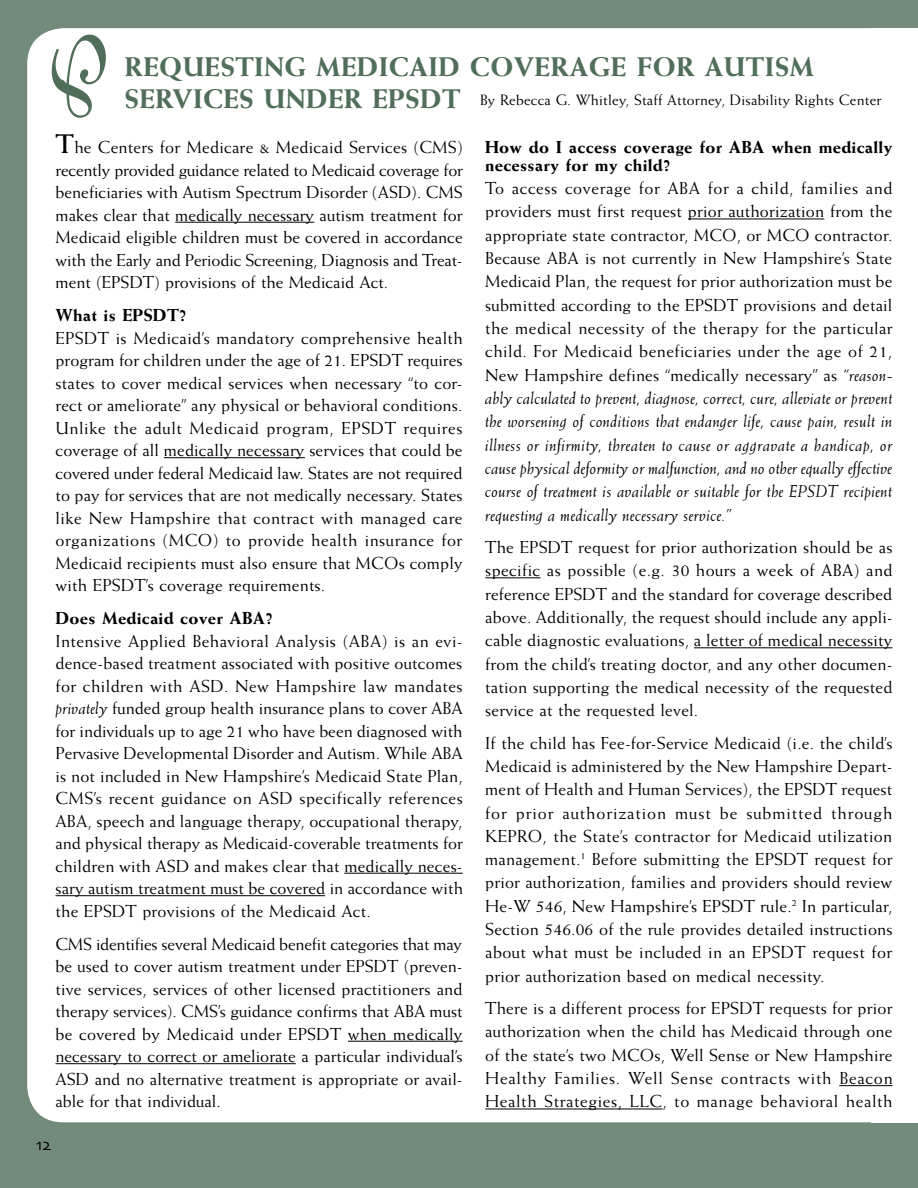
<style>
.page{position:relative;width:918px;height:1188px;background:#738b7b}
.page>*{position:absolute;margin:0;border:0;box-sizing:border-box;transform-origin:0 0}
.t1{font:800 27px "Weiss";letter-spacing:.015em;color:#506e5a}
.t2{font:17.4px/22.5px "Weiss";letter-spacing:.01em;color:#000;text-align:justify}
.t3{font:800 17.4px/18px "Weiss";letter-spacing:.01em;color:#000}
.t4{font:16.5px "Skia CC";color:#000}
.t5{font:15px "Weiss";letter-spacing:.01em;color:#000}
.s1{font-weight:800;font-size:27px;color:#506e5a}
.s2{font-weight:700;font-size:27px}
.s3{font-style:italic}
</style>
<div class="page">
<div style="left:27px;top:28px;width:891px;height:1094px;background:#fff;border-radius:36px"></div>
<div style="left:871px;top:28px;width:47px;height:1094px;background:#fff"></div>
<svg style="left:52px;top:34px;width:54px;height:84px"></svg>
<hr style="left:175px;top:222px;width:139px;height:1px;background:#000">
<hr style="left:164px;top:457px;width:141px;height:1px;background:#000">
<hr style="left:344px;top:873px;width:119px;height:1px;background:#000">
<hr style="left:56px;top:895px;width:269px;height:1px;background:#000">
<hr style="left:348px;top:1041px;width:115px;height:1px;background:#000">
<hr style="left:56px;top:1063px;width:240px;height:1px;background:#000">
<hr style="left:688px;top:219px;width:136px;height:1px;background:#000">
<hr style="left:485px;top:577px;width:56px;height:1px;background:#000">
<hr style="left:694px;top:647px;width:198px;height:1px;background:#000">
<hr style="left:839px;top:1085px;width:53px;height:1px;background:#000">
<hr style="left:485px;top:1109px;width:177px;height:1px;background:#000">
<h1 class="t1" style="left:124px;top:51px;width:691px">REQUESTING MEDICAID COVERAGE FOR AUTISM</h1>
<p class="t5" style="left:124px;top:91px;width:759px"><span class="s1">SERVICES UNDER EPSDT</span> By Rebecca G. Whitley, Staff Attorney, Disability Rights Center</p>
<p class="t2" style="left:55px;top:136px;width:409px"><span class="s2">T</span>he Centers for Medicare &amp; Medicaid Services (CMS) recently provided guidance related to Medicaid coverage for beneficiaries with Autism Spectrum Disorder (ASD). CMS makes clear that medically necessary autism treatment for Medicaid eligible children must be covered in accordance with the Early and Periodic Screening, Diagnosis and Treat&shy;ment (EPSDT) provisions of the Medicaid Act.</p>
<p class="t3" style="left:56px;top:306px;width:132px">What is EPSDT?</p>
<p class="t2" style="left:56px;top:326px;width:409px">EPSDT is Medicaid’s mandatory comprehensive health program for children under the age of 21. EPSDT requires states to cover medical services when necessary “to cor&shy;rect or ameliorate” any physical or behavioral conditions.<br>Unlike the adult Medicaid program, EPSDT requires coverage of all medically necessary services that could be covered under federal Medicaid law. States are not required to pay for services that are not medically necessary. States like New Hampshire that contract with managed care organizations (MCO) to provide health insurance for Medicaid recipients must also ensure that MCOs comply with EPSDT’s coverage requirements.</p>
<p class="t3" style="left:56px;top:609px;width:218px">Does Medicaid cover ABA?</p>
<p class="t2" style="left:56px;top:629px;width:409px">Intensive Applied Behavioral Analysis (ABA) is an evi&shy;dence-based treatment associated with positive outcomes for children with ASD. New Hampshire law mandates <span class="s3">privately</span> funded group health insurance plans to cover ABA for individuals up to age 21 who have been diagnosed with Pervasive Developmental Disorder and Autism. While ABA is not included in New Hampshire’s Medicaid State Plan, CMS’s recent guidance on ASD specifically references ABA, speech and language therapy, occupational therapy, and physical therapy as Medicaid-coverable treatments for children with ASD and makes clear that medically neces&shy;sary autism treatment must be covered in accordance with the EPSDT provisions of the Medicaid Act.</p>
<p class="t2" style="left:56px;top:932px;width:409px">CMS identifies several Medicaid benefit categories that may be used to cover autism treatment under EPSDT (preven&shy;tive services, services of other licensed practitioners and therapy services). CMS’s guidance confirms that ABA must be covered by Medicaid under EPSDT when medically necessary to correct or ameliorate a particular individual’s ASD and no alternative treatment is appropriate or avail&shy;able for that individual.</p>
<p class="t3" style="left:485px;top:137px;width:409px">How do I access coverage for ABA when medically necessary for my child?</p>
<p class="t2" style="left:485px;top:176px;width:409px;line-height:23.4px">To access coverage for ABA for a child, families and providers must first request prior authorization from the appropriate state contractor, MCO, or MCO contractor.<br>Because ABA is not currently in New Hampshire’s State Medicaid Plan, the request for prior authorization must be submitted according to the EPSDT provisions and detail the medical necessity of the therapy for the particular child. For Medicaid beneficiaries under the age of 21, New Hampshire defines “medically necessary” as <span class="s3">“reason&shy;ably calculated to prevent, diagnose, correct, cure, alleviate or prevent the worsening of conditions that endanger life, cause pain, result in illness or infirmity, threaten to cause or aggravate a handicap, or cause physical deformity or malfunction, and no other equally effective course of treatment is available or suitable for the EPSDT recipient requesting a medically necessary service.”</span></p>
<p class="t2" style="left:485px;top:535px;width:409px;line-height:23.2px">The EPSDT request for prior authorization should be as specific as possible (e.g. 30 hours a week of ABA) and reference EPSDT and the standard for coverage described above. Additionally, the request should include any appli&shy;cable diagnostic evaluations, a letter of medical necessity from the child’s treating doctor, and any other documen&shy;tation supporting the medical necessity of the requested service at the requested level.</p>
<p class="t2" style="left:485px;top:731px;width:409px;line-height:23.4px">If the child has Fee-for-Service Medicaid (i.e. the child’s Medicaid is administered by the New Hampshire Depart&shy;ment of Health and Human Services), the EPSDT request for prior authorization must be submitted through KEPRO, the State’s contractor for Medicaid utilization management.<sup>1</sup> Before submitting the EPSDT request for prior authorization, families and providers should review He-W 546, New Hampshire’s EPSDT rule.<sup>2</sup> In particular, Section 546.06 of the rule provides detailed instructions about what must be included in an EPSDT request for prior authorization based on medical necessity.</p>
<p class="t2" style="left:485px;top:996px;width:409px;line-height:23.4px">There is a different process for EPSDT requests for prior authorization when the child has Medicaid through one of the state’s two MCOs, Well Sense or New Hampshire Healthy Families. Well Sense contracts with Beacon Health Strategies, LLC, to manage behavioral health</p>
<p class="t4" style="left:36px;top:1135px;width:16px">12</p>
</div>
